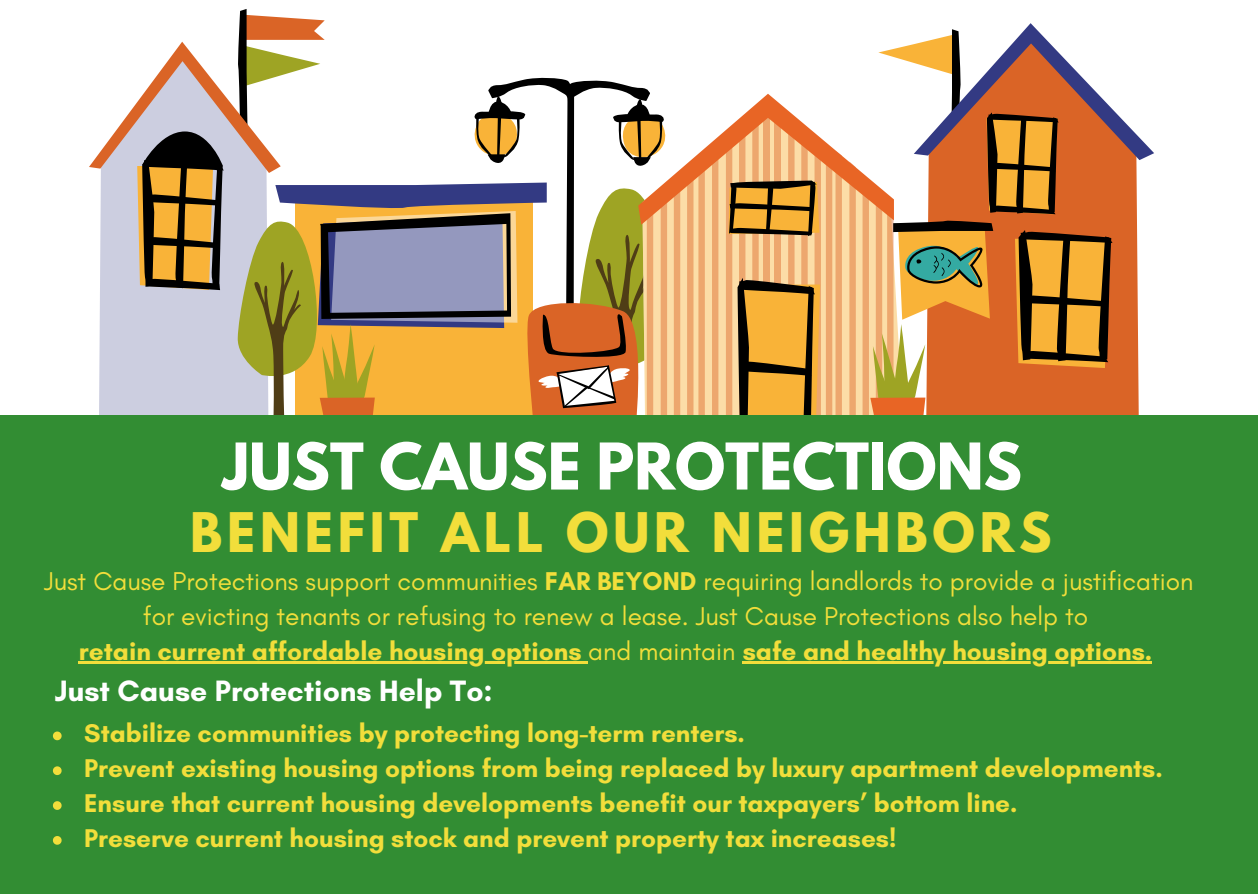
<style>
.page{position:relative;width:1258px;height:894px;background:#fff}
.page>*{position:absolute;margin:0;border:0;box-sizing:border-box;transform-origin:0 0}
.t1{font:700 57px "League Spartan";color:#fff}
.t2{font:700 48.3px "League Spartan";letter-spacing:.1em;color:#f2de3b}
.t3{font:700 30px "Glacial Indifference";color:#fff}
.t4{font:700 26.1px "Glacial Indifference";color:#f2de3b}
.t5{font:26.1px/34.8px "Glacial Indifference";color:#f2de3b;text-align:center}
.s1{font-weight:700}
.s2{font-weight:400}
</style>
<div class="page">
<svg style="left:89px;top:9px;width:1065px;height:406px"></svg>
<div style="left:0;top:415px;width:1258px;height:478px;background:#328d33"></div>
<hr style="left:79px;top:661px;width:509px;height:3px;background:#f2de3b">
<hr style="left:743px;top:661px;width:409px;height:3px;background:#f2de3b">
<svg style="left:53px;top:731px;width:9px;height:9px"></svg>
<svg style="left:53px;top:766px;width:9px;height:8px"></svg>
<svg style="left:53px;top:801px;width:9px;height:8px"></svg>
<svg style="left:53px;top:836px;width:9px;height:8px"></svg>
<p class="t1" style="left:222px;top:438px;width:801px">JUST CAUSE PROTECTIONS</p>
<p class="t2" style="left:190px;top:508px;width:863px">BENEFIT ALL OUR NEIGHBORS</p>
<h1 class="t5" style="left:44px;top:563px;width:1151px">Just Cause Protections support communities <span class="s1">FAR BEYOND</span> requiring landlords to provide a justification for evicting tenants or refusing to renew a lease. Just Cause Protections also help to</h1>
<h2 class="t4" style="left:79px;top:634px;width:1075px">retain current affordable housing options <span class="s2">and maintain</span> safe and healthy housing options.</h2>
<p class="t3" style="left:55px;top:672px;width:439px">Just Cause Protections Help To:</p>
<p class="t4" style="left:84px;top:717px;width:662px">Stabilize communities by protecting long-term renters.</p>
<p class="t4" style="left:84px;top:752px;width:1080px">Prevent existing housing options from being replaced by luxury apartment developments.</p>
<p class="t4" style="left:84px;top:787px;width:935px">Ensure that current housing developments benefit our taxpayers’ bottom line.</p>
<p class="t4" style="left:84px;top:821px;width:814px">Preserve current housing stock and prevent property tax increases!</p>
</div>
